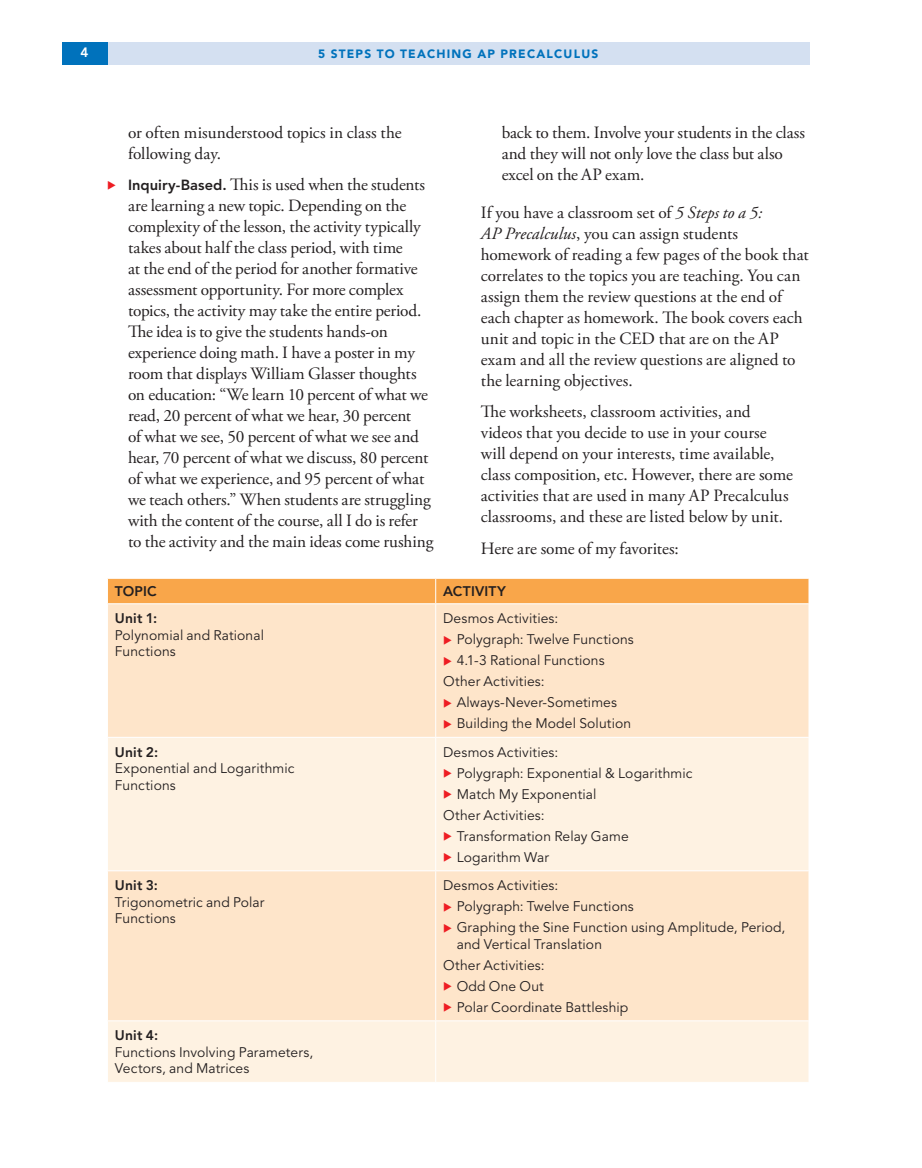
<style>
.page{position:relative;width:922px;height:1168px;background:#fff}
.page>*{position:absolute;margin:0;border:0;box-sizing:border-box;transform-origin:0 0}
.BL_bold_sentence{font:17.25px/21px "Adobe Garamond Pro";letter-spacing:-.01em;color:#231f20}
.T_GREP_copy{font:17.25px/21px "Adobe Garamond Pro";color:#231f20}
.T_GREP{font:17.25px/21px "Adobe Garamond Pro";color:#231f20}
.TBL{font:13.8px/16.5px "Avenir LT Pro";letter-spacing:.01em;color:#231f20}
.TTX_bold{font:13.8px/16.5px "Avenir LT Pro";letter-spacing:.01em;color:#231f20}
.TTX{font:13.8px "Avenir LT Pro";letter-spacing:.01em;color:#231f20}
.TCH{font:800 13.8px "Avenir LT Pro";letter-spacing:.01em;color:#231f20}
.t1{font:800 13.5px "Avenir LT Pro";color:#fff}
.t2{font:900 12px "Avenir LT Pro";letter-spacing:.1em;color:#0072bc}
.s1{color:#ee1d23}
.s2{font-family:"Avenir LT Pro";font-weight:800;font-size:14.7px}
.s3{font-style:italic}
.s4{font-weight:800}
</style>
<div class="page">
<div style="left:108px;top:604px;width:700px;height:133px;background:#fee5ca"></div>
<svg style="left:108px;top:738px;width:700px;height:344px;fill:#fef2e2"></svg>
<div style="left:107px;top:578px;width:702px;height:25px;background:#f9a64a"></div>
<hr style="left:435px;top:604px;width:1px;height:133px;background:#fff">
<hr style="left:435px;top:738px;width:1px;height:132px;background:#fff">
<hr style="left:107px;top:870px;width:329px;height:1px;background:#fff">
<hr style="left:436px;top:870px;width:373px;height:1px;background:#fff">
<hr style="left:435px;top:871px;width:1px;height:149px;background:#fff">
<hr style="left:107px;top:1020px;width:329px;height:1px;background:#fff">
<hr style="left:436px;top:1020px;width:373px;height:1px;background:#fff">
<hr style="left:435px;top:1021px;width:1px;height:61px;background:#fff">
<div style="left:107px;top:42px;width:702px;height:22px;background:#d4e0f1"></div>
<div style="left:62px;top:42px;width:45px;height:22px;background:#0072bc"></div>
<p class="t1" style="left:81px;top:45px;width:9px">4</p>
<p class="t2" style="left:318px;top:46px;width:282px">5 STEPS TO TEACHING AP PRECALCULUS</p>
<p class="BL_bold_sentence" style="left:128px;top:122px;width:275px">or often misunderstood topics in class the following day.</p>
<p class="BL_bold_sentence" style="left:128px;top:175px;width:307px;text-indent:-21px"><span class="s1">◆</span> <span class="s2">Inquiry-Based.</span> This is used when the students are learning a new topic. Depending on the complexity of the lesson, the activity typically takes about half the class period, with time<br>at the end of the period for another formative assessment opportunity. For more complex topics, the activity may take the entire period.<br>The idea is to give the students hands-on experience doing math. I have a poster in my room that displays William Glasser thoughts on education: “We learn 10 percent of what we read, 20 percent of what we hear, 30 percent<br>of what we see, 50 percent of what we see and hear, 70 percent of what we discuss, 80 percent of what we experience, and 95 percent of what we teach others.” When students are struggling with the content of the course, all I do is refer to the activity and the main ideas come rushing</p>
<p class="BL_bold_sentence" style="left:502px;top:122px;width:305px">back to them. Involve your students in the class and they will not only love the class but also excel on the AP exam.</p>
<p class="T_GREP_copy" style="left:481px;top:202px;width:330px">If you have a classroom set of <span class="s3">5 Steps to a 5:<br>AP Precalculus</span>, you can assign students homework of reading a few pages of the book that correlates to the topics you are teaching. You can assign them the review questions at the end of each chapter as homework. The book covers each unit and topic in the CED that are on the AP exam and all the review questions are aligned to the learning objectives.</p>
<p class="T_GREP" style="left:481px;top:402px;width:314px">The worksheets, classroom activities, and videos that you decide to use in your course will depend on your interests, time available, class composition, etc. However, there are some activities that are used in many AP Precalculus classrooms, and these are listed below by unit.</p>
<p class="T_GREP" style="left:481px;top:538px;width:200px">Here are some of my favorites:</p>
<p class="TCH" style="left:115px;top:583px;width:43px">TOPIC</p>
<p class="TCH" style="left:443px;top:583px;width:64px">ACTIVITY</p>
<p class="TTX_bold" style="left:115px;top:610px;width:150px"><span class="s4">Unit 1:<br></span>Polynomial and Rational<br>Functions</p>
<p class="TTX" style="left:443px;top:610px;width:117px">Desmos Activities:</p>
<p class="TBL" style="left:443px;top:631px;width:192px"><span class="s1">◆</span> Polygraph: Twelve Functions</p>
<p class="TBL" style="left:443px;top:652px;width:163px"><span class="s1">◆</span> 4.1-3 Rational Functions</p>
<p class="TTX" style="left:443px;top:673px;width:103px">Other Activities:</p>
<p class="TBL" style="left:443px;top:694px;width:175px"><span class="s1">◆</span> Always-Never-Sometimes</p>
<p class="TBL" style="left:443px;top:715px;width:189px"><span class="s1">◆</span> Building the Model Solution</p>
<p class="TTX_bold" style="left:115px;top:744px;width:181px"><span class="s4">Unit 2:<br></span>Exponential and Logarithmic<br>Functions</p>
<p class="TTX" style="left:443px;top:744px;width:117px">Desmos Activities:</p>
<p class="TBL" style="left:443px;top:765px;width:251px"><span class="s1">◆</span> Polygraph: Exponential &amp; Logarithmic</p>
<p class="TBL" style="left:443px;top:786px;width:155px"><span class="s1">◆</span> Match My Exponential</p>
<p class="TTX" style="left:443px;top:807px;width:103px">Other Activities:</p>
<p class="TBL" style="left:443px;top:828px;width:187px"><span class="s1">◆</span> Transformation Relay Game</p>
<p class="TBL" style="left:443px;top:849px;width:107px"><span class="s1">◆</span> Logarithm War</p>
<p class="TTX_bold" style="left:115px;top:877px;width:151px"><span class="s4">Unit 3:<br></span>Trigonometric and Polar<br>Functions</p>
<p class="TTX" style="left:443px;top:877px;width:117px">Desmos Activities:</p>
<p class="TBL" style="left:443px;top:898px;width:192px"><span class="s1">◆</span> Polygraph: Twelve Functions</p>
<p class="TBL" style="left:457px;top:919px;width:330px;text-indent:-14px"><span class="s1">◆</span> Graphing the Sine Function using Amplitude, Period, and Vertical Translation</p>
<p class="TTX" style="left:443px;top:957px;width:103px">Other Activities:</p>
<p class="TBL" style="left:443px;top:978px;width:102px"><span class="s1">◆</span> Odd One Out</p>
<p class="TBL" style="left:443px;top:999px;width:187px"><span class="s1">◆</span> Polar Coordinate Battleship</p>
<p class="TTX_bold" style="left:115px;top:1027px;width:200px"><span class="s4">Unit 4:<br></span>Functions Involving Parameters,<br>Vectors, and Matrices</p>
</div>
